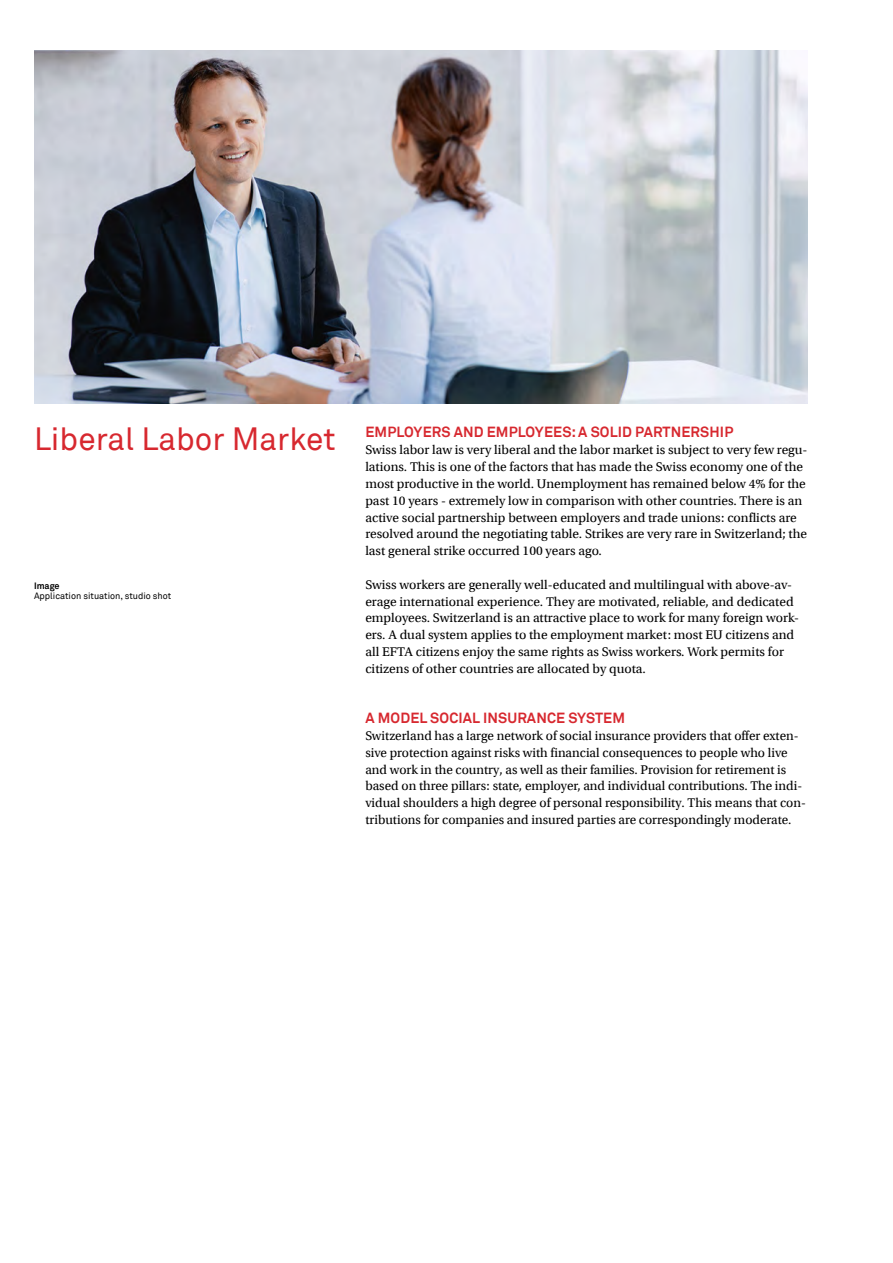
<style>
.page{position:relative;width:893px;height:1263px;background:#fff}
.page>*{position:absolute;margin:0;border:0;box-sizing:border-box;transform-origin:0 0}
.t1{font:14.4px "Akkurat S GE Bold";letter-spacing:.01em;color:#d7282f}
.t2{font:13.2px/16.8px "Utopia S GE Regular";color:#000}
.t3{font:9px "Akkurat S GE Regular";color:#000}
.t4{font:9px "Akkurat S GE Bold";color:#000}
.s1{font-family:"Akkurat S GE Regular";font-size:31.5px}
</style>
<div class="page">
<img style="left:34px;top:51px;width:774px;height:353px">
<p class="t1" style="left:34px;top:422px;width:701px"><span class="s1">Liberal Labor Market</span> EMPLOYERS AND EMPLOYEES: A SOLID PARTNERSHIP</p>
<p class="t2" style="left:365px;top:441px;width:444px">Swiss labor law is very liberal and the labor market is subject to very few regu&shy;lations. This is one of the factors that has made the Swiss economy one of the most productive in the world. Unemployment has remained below 4% for the past 10 years - extremely low in comparison with other countries. There is an active social partnership between employers and trade unions: conflicts are resolved around the negotiating table. Strikes are very rare in Switzerland; the last general strike occurred 100 years ago.</p>
<p class="t2" style="left:365px;top:575px;width:435px">Swiss workers are generally well-educated and multilingual with above-av&shy;erage international experience. They are motivated, reliable, and dedicated employees. Switzerland is an attractive place to work for many foreign work&shy;ers. A dual system applies to the employment market: most EU citizens and all EFTA citizens enjoy the same rights as Swiss workers. Work permits for citizens of other countries are allocated by quota.</p>
<p class="t1" style="left:365px;top:707px;width:261px">A MODEL SOCIAL INSURANCE SYSTEM</p>
<p class="t2" style="left:365px;top:726px;width:442px">Switzerland has a large network of social insurance providers that offer exten&shy;sive protection against risks with financial consequences to people who live and work in the country, as well as their families. Provision for retirement is based on three pillars: state, employer, and individual contributions. The indi&shy;vidual shoulders a high degree of personal responsibility. This means that con&shy;tributions for companies and insured parties are correspondingly moderate.</p>
<p class="t4" style="left:34px;top:579px;width:27px">Image</p>
<p class="t3" style="left:34px;top:590px;width:139px">Application situation, studio shot</p>
</div>
